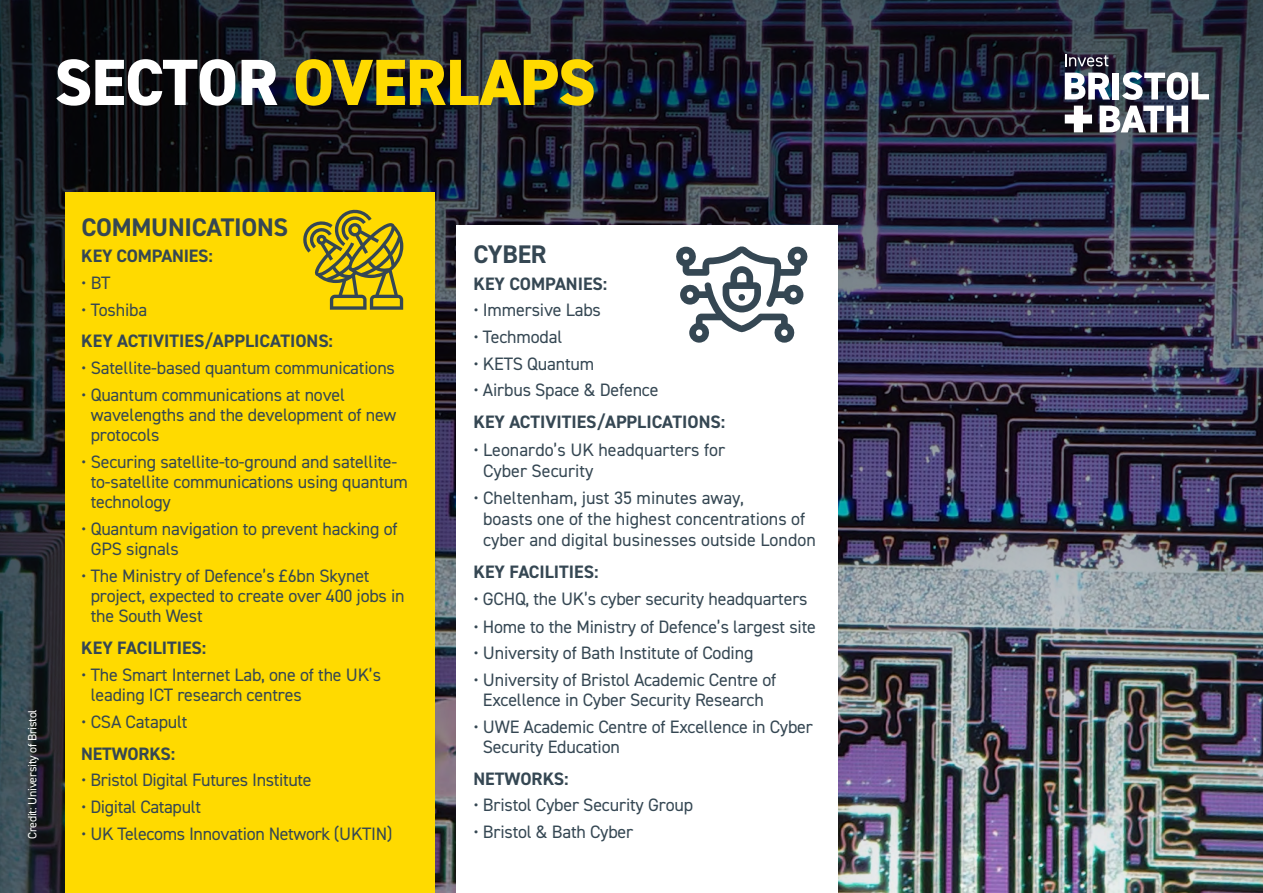
<style>
.page{position:relative;width:1263px;height:893px;background:#fff}
.page>*{position:absolute;margin:0;border:0;box-sizing:border-box;transform-origin:0 0}
.Headings{font:800 65.55px "DIN2014";letter-spacing:-.01em;color:#ffda00}
.Body_copy{font:700 25.5px "DIN2014";letter-spacing:-.01em;color:#354753}
.Body_copy-2{font:18px/20.2px "DIN2014";letter-spacing:-.01em;color:#354753}
.Body_copy-3{font:700 18px "DIN2014";color:#354753}
.credit{font:12px "DIN2014";letter-spacing:-.02em;color:#fff}
.s1{color:#fff}
</style>
<div class="page">
<img style="left:0;top:0;width:1263px;height:893px">
<div style="left:456px;top:225px;width:382px;height:668px;background:#fff"></div>
<div style="left:65px;top:192px;width:370px;height:701px;background:#ffda00"></div>
<svg style="left:1122px;top:72px;width:87px;height:28px"></svg>
<div style="left:1113px;top:73px;width:6px;height:27px;background:#fff"></div>
<svg style="left:1065px;top:73px;width:45px;height:27px"></svg>
<svg style="left:1065px;top:106px;width:27px;height:26px"></svg>
<svg style="left:1100px;top:106px;width:88px;height:26px"></svg>
<svg style="left:1065px;top:54px;width:43px;height:12px"></svg>
<svg style="left:303px;top:209px;width:100px;height:101px"></svg>
<svg style="left:676px;top:246px;width:132px;height:97px"></svg>
<p class="Headings" style="left:54px;top:39px;width:543px"><span class="s1">SECTOR</span> OVERLAPS</p>
<p class="credit" style="left:25px;top:839px;width:131px;rotate:-90deg">Credit: University of Bristol</p>
<p class="Body_copy" style="left:81px;top:210px;width:208px">COMMUNICATIONS</p>
<p class="Body_copy-3" style="left:81px;top:244px;width:133px">KEY COMPANIES:</p>
<p class="Body_copy-2" style="left:81px;top:272px;width:31px">• BT</p>
<p class="Body_copy-2" style="left:81px;top:299px;width:67px">• Toshiba</p>
<p class="Body_copy-3" style="left:81px;top:329px;width:253px">KEY ACTIVITIES/APPLICATIONS:</p>
<p class="Body_copy-2" style="left:81px;top:357px;width:315px">• Satellite-based quantum communications</p>
<p class="Body_copy-2" style="left:91px;top:384px;width:307px;text-indent:-10px">• Quantum communications at novel wavelengths and the development of new protocols</p>
<p class="Body_copy-2" style="left:91px;top:451px;width:319px;text-indent:-10px">• Securing satellite-to-ground and satellite&shy;to-satellite communications using quantum technology</p>
<p class="Body_copy-2" style="left:91px;top:518px;width:308px;text-indent:-10px">• Quantum navigation to prevent hacking of<br>GPS signals</p>
<p class="Body_copy-2" style="left:91px;top:565px;width:316px;text-indent:-10px">• The Ministry of Defence’s £6bn Skynet project, expected to create over 400 jobs in the South West</p>
<p class="Body_copy-3" style="left:81px;top:636px;width:127px">KEY FACILITIES:</p>
<p class="Body_copy-2" style="left:91px;top:664px;width:292px;text-indent:-10px">• The Smart Internet Lab, one of the UK’s leading ICT research centres</p>
<p class="Body_copy-2" style="left:81px;top:711px;width:108px">• CSA Catapult</p>
<p class="Body_copy-3" style="left:81px;top:741px;width:95px">NETWORKS:</p>
<p class="Body_copy-2" style="left:81px;top:770px;width:232px">• Bristol Digital Futures Institute</p>
<p class="Body_copy-2" style="left:81px;top:796px;width:121px">• Digital Catapult</p>
<p class="Body_copy-2" style="left:81px;top:823px;width:313px">• UK Telecoms Innovation Network (UKTIN)</p>
<p class="Body_copy" style="left:473px;top:237px;width:75px">CYBER</p>
<p class="Body_copy-3" style="left:473px;top:272px;width:135px">KEY COMPANIES:</p>
<p class="Body_copy-2" style="left:473px;top:300px;width:129px">• Immersive Labs</p>
<p class="Body_copy-2" style="left:473px;top:326px;width:91px">• Techmodal</p>
<p class="Body_copy-2" style="left:473px;top:353px;width:122px">• KETS Quantum</p>
<p class="Body_copy-2" style="left:473px;top:380px;width:187px">• Airbus Space &amp; Defence</p>
<p class="Body_copy-3" style="left:473px;top:410px;width:253px">KEY ACTIVITIES/APPLICATIONS:</p>
<p class="Body_copy-2" style="left:483px;top:438px;width:244px;line-height:21px;text-indent:-10px">• Leonardo’s UK headquarters for<br>Cyber Security</p>
<p class="Body_copy-2" style="left:483px;top:487px;width:334px;line-height:21px;text-indent:-10px">• Cheltenham, just 35 minutes away,<br>boasts one of the highest concentrations of cyber and digital businesses outside London</p>
<p class="Body_copy-3" style="left:473px;top:560px;width:127px">KEY FACILITIES:</p>
<p class="Body_copy-2" style="left:473px;top:588px;width:336px">• GCHQ, the UK’s cyber security headquarters</p>
<p class="Body_copy-2" style="left:473px;top:616px;width:344px">• Home to the Ministry of Defence’s largest site</p>
<p class="Body_copy-2" style="left:473px;top:642px;width:282px">• University of Bath Institute of Coding</p>
<p class="Body_copy-2" style="left:473px;top:669px;width:304px;text-align:center">• University of Bristol Academic Centre of<br>Excellence in Cyber Security Research</p>
<p class="Body_copy-2" style="left:483px;top:716px;width:332px;text-indent:-10px">• UWE Academic Centre of Excellence in Cyber<br>Security Education</p>
<p class="Body_copy-3" style="left:473px;top:767px;width:97px">NETWORKS:</p>
<p class="Body_copy-2" style="left:473px;top:795px;width:221px">• Bristol Cyber Security Group</p>
<p class="Body_copy-2" style="left:473px;top:821px;width:161px">• Bristol &amp; Bath Cyber</p>
</div>
